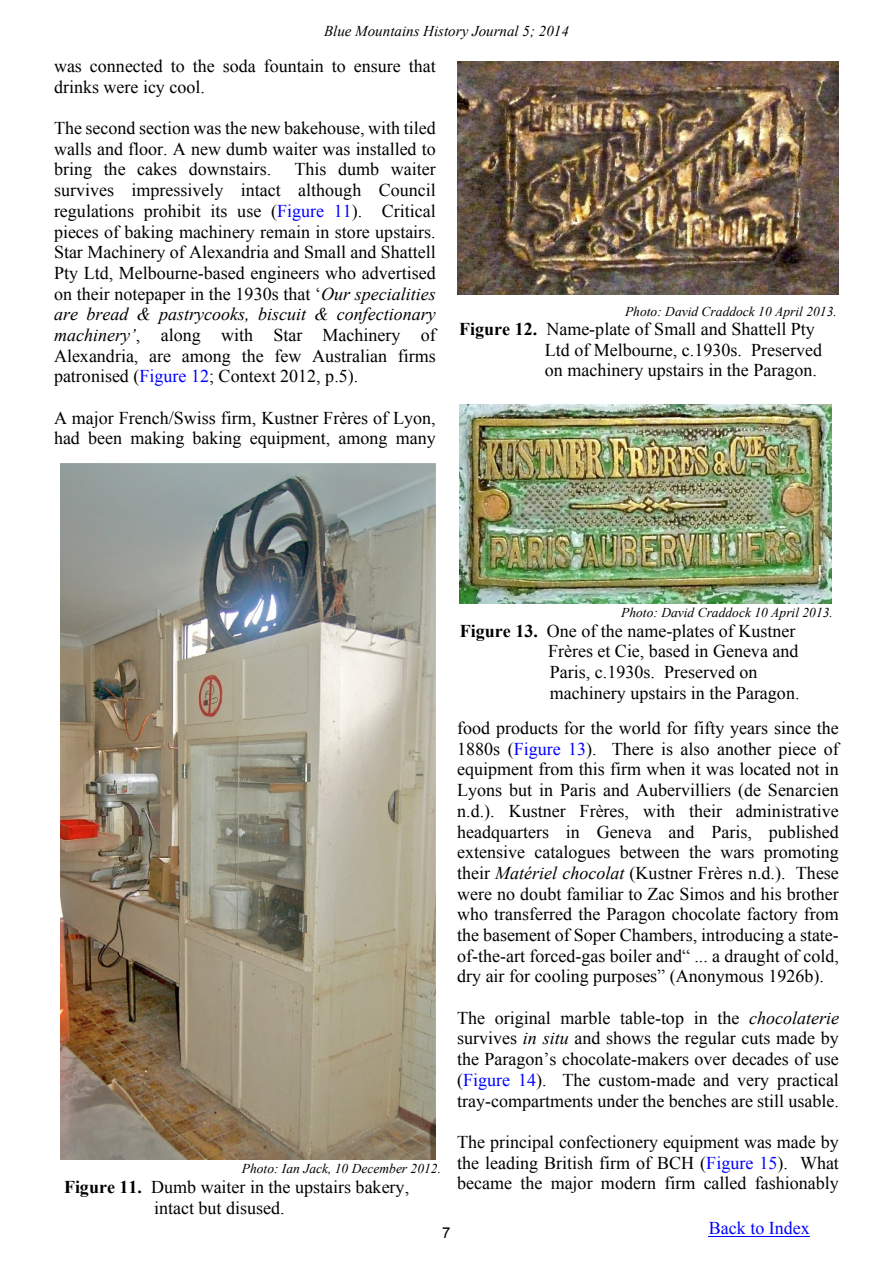
<style>
.page{position:relative;width:893px;height:1263px;background:#fff}
.page>*{position:absolute;margin:0;border:0;box-sizing:border-box;transform-origin:0 0}
.t1{font:18px/20.7px "Times New Roman";color:#000}
.t2{font:18px "Times New Roman";color:#00f}
.t3{font:italic 15px "Times New Roman";color:#000}
.t4{font:15px "Arial";color:#000}
.t5{font:italic 13.5px "Times New Roman";color:#000}
.s1{color:#00f}
.s2{font-style:italic}
.s3{font-weight:700}
</style>
<div class="page">
<hr style="left:709px;top:1235px;width:101px;height:1px;background:#00f">
<img style="left:60px;top:463px;width:376px;height:697px">
<img style="left:460px;top:405px;width:372px;height:198px">
<img style="left:457px;top:62px;width:382px;height:232px">
<p class="t3" style="left:324px;top:26px;width:246px">Blue Mountains History Journal 5; 2014</p>
<p class="t1" style="left:54px;top:57px;width:383px">was connected to the soda fountain to ensure that drinks were icy cool.</p>
<p class="t1" style="left:54px;top:119px;width:383px;text-align:justify">The second section was the new bakehouse, with tiled walls and floor. A new dumb waiter was installed to bring the cakes downstairs.</p>
<p class="t1" style="left:54px;top:161px;width:383px;text-align:justify;text-indent:241px">This dumb waiter survives impressively intact although Council regulations prohibit its use (<span class="s1">Figure 11</span>). Critical pieces of baking machinery remain in store upstairs.<br>Star Machinery of Alexandria and Small and Shattell Pty Ltd, Melbourne-based engineers who advertised on their notepaper in the 1930s that ‘<span class="s2">Our specialities are bread &amp; pastrycooks, biscuit &amp; confectionary machinery’</span>, along with Star Machinery of Alexandria, are among the few Australian firms patronised (<span class="s1">Figure 12</span>; Context 2012, p.5).</p>
<p class="t1" style="left:54px;top:409px;width:383px">A major French/Swiss firm, Kustner Frères of Lyon, had been making baking equipment, among many</p>
<p class="t5" style="left:625px;top:306px;width:213px">Photo: David Craddock 10 April 2013.</p>
<p class="t1" style="left:545px;top:320px;width:279px;text-indent:-86px"><span class="s3">Figure 12.</span> Name-plate of Small and Shattell Pty<br>Ltd of Melbourne, c.1930s. Preserved on machinery upstairs in the Paragon.</p>
<p class="t5" style="left:242px;top:1164px;width:201px">Photo: Ian Jack, 10 December 2012.</p>
<p class="t1" style="left:154px;top:1178px;width:257px;text-indent:-90px"><span class="s3">Figure 11.</span> Dumb waiter in the upstairs bakery, intact but disused.</p>
<p class="t5" style="left:621px;top:608px;width:213px">Photo: David Craddock 10 April 2013.</p>
<p class="t1" style="left:548px;top:622px;width:253px;text-indent:-88px"><span class="s3">Figure 13.</span> One of the name-plates of Kustner Frères et Cie, based in Geneva and Paris, c.1930s. Preserved on machinery upstairs in the Paragon.</p>
<p class="t1" style="left:457px;top:719px;width:383px;text-align:justify">food products for the world for fifty years since the 1880s (<span class="s1">Figure 13</span>). There is also another piece of equipment from this firm when it was located not in Lyons but in Paris and Aubervilliers (de Senarcien n.d.). Kustner Frères, with their administrative headquarters in Geneva and Paris, published extensive catalogues between the wars promoting their <span class="s2">Matériel chocolat</span> (Kustner Frères n.d.). These were no doubt familiar to Zac Simos and his brother who transferred the Paragon chocolate factory from the basement of Soper Chambers, introducing a state&shy;of-the-art forced-gas boiler and“ ... a draught of cold, dry air for cooling purposes” (Anonymous 1926b).</p>
<p class="t1" style="left:457px;top:1009px;width:383px;text-align:justify">The original marble table-top in the <span class="s2">chocolaterie </span>survives <span class="s2">in situ</span> and shows the regular cuts made by the Paragon’s chocolate-makers over decades of use (<span class="s1">Figure 14</span>). The custom-made and very practical tray-compartments under the benches are still usable.</p>
<p class="t1" style="left:457px;top:1133px;width:383px;text-align:justify">The principal confectionery equipment was made by the leading British firm of BCH (<span class="s1">Figure 15</span>). What became the major modern firm called fashionably</p>
<p class="t4" style="left:442px;top:1227px;width:10px">7</p>
<p class="t2" style="left:709px;top:1221px;width:103px">Back to Index</p>
</div>
